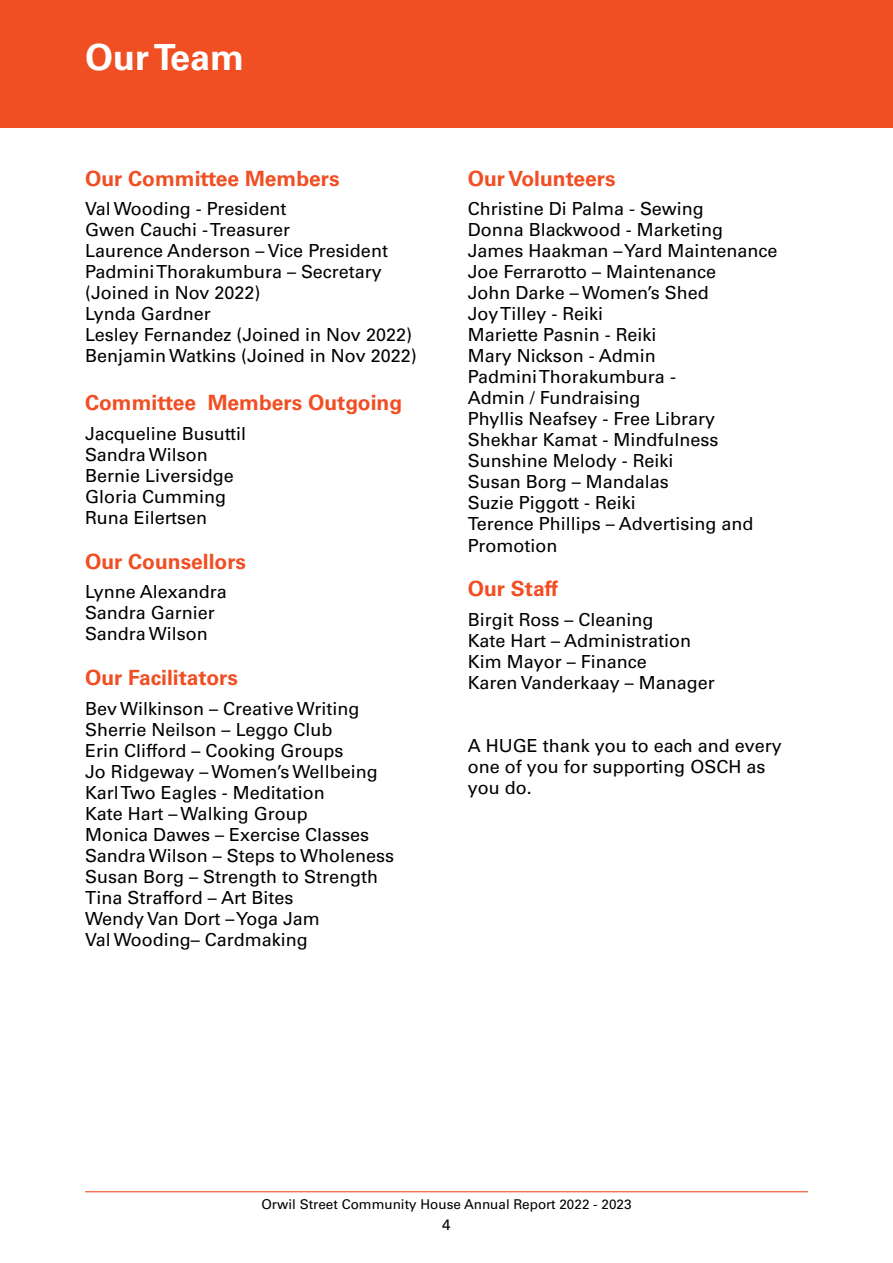
<style>
.page{position:relative;width:893px;height:1263px;background:#fff}
.page>*{position:absolute;margin:0;border:0;box-sizing:border-box;transform-origin:0 0}
.t1{font:700 36px "Univers";color:#fff}
.t2{font:700 21px "Univers";color:#f04e23}
.t3{font:18px/21px "Univers";color:#000}
.t4{font:15px "Univers";color:#000}
.t5{font:13.5px "Univers";color:#000}
</style>
<div class="page">
<hr style="left:85px;top:1191px;width:723px;height:1px;background:#f04e23">
<div style="left:0;top:0;width:893px;height:128px;background:#f04e23"></div>
<h1 class="t1" style="left:85px;top:36px;width:161px">Our Team</h1>
<p class="t2" style="left:85px;top:166px;width:256px">Our Committee Members</p>
<p class="t3" style="left:85px;top:199px;width:333px">Val Wooding - President<br>Gwen Cauchi - Treasurer<br>Laurence Anderson – Vice President<br>Padmini Thorakumbura – Secretary (Joined in Nov 2022)<br>Lynda Gardner<br>Lesley Fernandez (Joined in Nov 2022)<br>Benjamin Watkins (Joined in Nov 2022)</p>
<p class="t2" style="left:85px;top:391px;width:319px">Committee Members Outgoing</p>
<p class="t3" style="left:85px;top:423px;width:163px">Jacqueline Busuttil<br>Sandra Wilson<br>Bernie Liversidge<br>Gloria Cumming<br>Runa Eilertsen</p>
<p class="t2" style="left:85px;top:549px;width:163px">Our Counsellors</p>
<p class="t3" style="left:85px;top:582px;width:143px">Lynne Alexandra<br>Sandra Garnier<br>Sandra Wilson</p>
<p class="t2" style="left:85px;top:666px;width:154px">Our Facilitators</p>
<p class="t3" style="left:85px;top:698px;width:311px">Bev Wilkinson – Creative Writing<br>Sherrie Neilson – Leggo Club<br>Erin Clifford – Cooking Groups<br>Jo Ridgeway – Women’s Wellbeing<br>Karl Two Eagles - Meditation<br>Kate Hart – Walking Group<br>Monica Dawes – Exercise Classes<br>Sandra Wilson – Steps to Wholeness<br>Susan Borg – Strength to Strength<br>Tina Strafford – Art Bites<br>Wendy Van Dort – Yoga Jam<br>Val Wooding– Cardmaking</p>
<p class="t2" style="left:468px;top:166px;width:149px">Our Volunteers</p>
<p class="t3" style="left:468px;top:199px;width:311px">Christine Di Palma - Sewing<br>Donna Blackwood - Marketing<br>James Haakman – Yard Maintenance<br>Joe Ferrarotto – Maintenance<br>John Darke – Women’s Shed<br>Joy Tilley - Reiki<br>Mariette Pasnin - Reiki<br>Mary Nickson - Admin<br>Padmini Thorakumbura -<br>Admin / Fundraising<br>Phyllis Neafsey - Free Library<br>Shekhar Kamat - Mindfulness<br>Sunshine Melody - Reiki<br>Susan Borg – Mandalas<br>Suzie Piggott - Reiki<br>Terence Phillips – Advertising and<br>Promotion</p>
<p class="t2" style="left:468px;top:577px;width:92px">Our Staff</p>
<p class="t3" style="left:468px;top:609px;width:249px">Birgit Ross – Cleaning<br>Kate Hart – Administration<br>Kim Mayor – Finance<br>Karen Vanderkaay – Manager</p>
<p class="t3" style="left:468px;top:735px;width:316px">A HUGE thank you to each and every one of you for supporting OSCH as you do.</p>
<p class="t5" style="left:261px;top:1196px;width:372px">Orwil Street Community House Annual Report 2022 - 2023</p>
<p class="t4" style="left:442px;top:1216px;width:10px">4</p>
</div>
